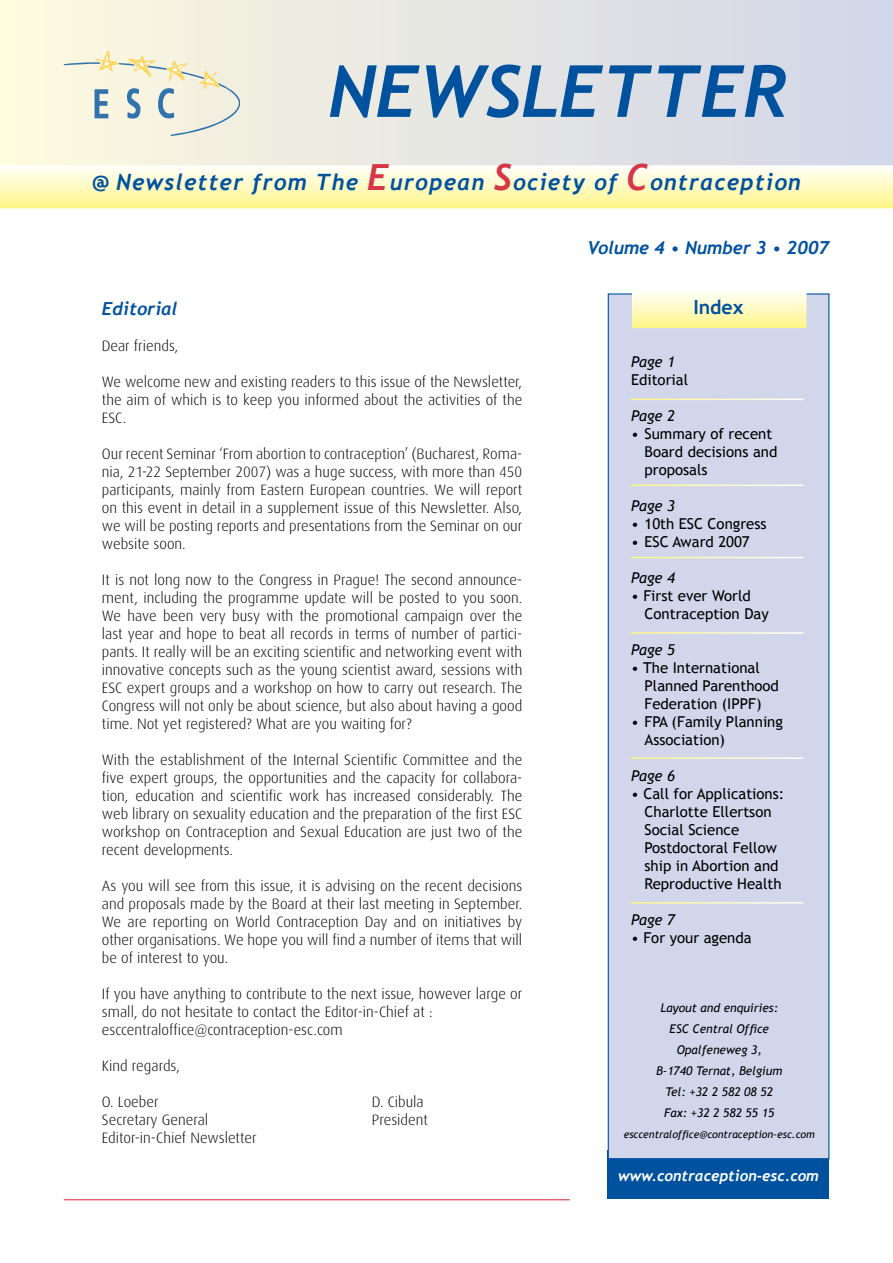
<style>
.page{position:relative;width:893px;height:1263px;background:#fff}
.page>*{position:absolute;margin:0;border:0;box-sizing:border-box;transform-origin:0 0}
.t1{font:italic 700 72px "Trebuchet";color:#00529f}
.t2{font:italic 700 22.5px "Trebuchet";letter-spacing:.05em;color:#00529f}
.t3{font:700 19.5px "Trebuchet MS";color:#00529f}
.t4{font:italic 700 18px "Trebuchet";color:#00529f}
.t5{font:300 15px/18px "Dax";color:#000;text-align:justify}
.t6{font:15px/18px "Trebuchet MS";color:#000}
.t7{font:italic 15px "Trebuchet MS";color:#000}
.t8{font:italic 700 15px "Trebuchet";color:#fff}
.t9{font:italic 12px/21px "Trebuchet MS";color:#000;text-align:center}
.t10{font:italic 10.5px "Trebuchet MS";color:#000}
.s1{font-family:"Trebuchet MS";font-style:normal}
.s2{font-size:36px;color:#d63647}
</style>
<div class="page">
<hr style="left:64px;top:1199px;width:506px;height:1px;background:#d63647">
<div style="left:608px;top:1151px;width:221px;height:48px;background:#00529f"></div>
<svg style="left:0;top:0;width:893px;height:165px;background:#e5e6e3"></svg>
<svg style="left:0;top:165px;width:893px;height:43px;background:#fefac2"></svg>
<div style="left:608px;top:294px;width:221px;height:865px;background:#d1d6eb"></div>
<div style="left:608px;top:293px;width:221px;height:866px;border:1px solid #00529f"></div>
<svg style="left:635px;top:293px;width:168px;height:32px;background:#fffac2"></svg>
<div style="left:632px;top:290px;width:174px;height:38px;border:2px solid #fff"></div>
<svg style="left:64px;top:51px;width:176px;height:85px;background:#e9e9d7"></svg>
<hr style="left:631px;top:399px;width:173px;height:1px;background:#fff">
<hr style="left:631px;top:485px;width:173px;height:1px;background:#fff">
<hr style="left:631px;top:557px;width:173px;height:1px;background:#fff">
<hr style="left:631px;top:632px;width:173px;height:2px;background:#fff">
<hr style="left:631px;top:757px;width:173px;height:2px;background:#fff">
<hr style="left:631px;top:902px;width:173px;height:1px;background:#fff">
<h1 class="t1" style="left:328px;top:49px;width:278px">ne wslette</h1>
<h1 class="t1" style="left:743px;top:49px;width:46px">r</h1>
<h2 class="t2" style="left:92px;top:169px;width:710px"><span class="s1">@</span> Newsletter from The <span class="s2">E</span>uropean <span class="s2">S</span>ociety of <span class="s2">C</span>ontraception</h2>
<p class="t4" style="left:102px;top:298px;width:77px">Editorial</p>
<p class="t5" style="left:102px;top:337px;width:78px">Dear friends,</p>
<p class="t5" style="left:102px;top:373px;width:422px">We welcome new and existing readers to this issue of the Newsletter, the aim of which is to keep you informed about the activities of the ESC.</p>
<p class="t5" style="left:102px;top:445px;width:422px">Our recent Seminar ‘From abortion to contraception’ (Bucharest, Roma&shy;nia, 21-22 September 2007) was a huge success, with more than 450 participants, mainly from Eastern European countries. We will report on this event in detail in a supplement issue of this Newsletter. Also, we will be posting reports and presentations from the Seminar on our website soon.</p>
<p class="t5" style="left:102px;top:571px;width:422px">It is not long now to the Congress in Prague! The second announce&shy;ment, including the programme update will be posted to you soon.<br>We have been very busy with the promotional campaign over the last year and hope to beat all records in terms of number of partici&shy;pants. It really will be an exciting scientific and networking event with innovative concepts such as the young scientist award, sessions with ESC expert groups and a workshop on how to carry out research. The Congress will not only be about science, but also about having a good time. Not yet registered? What are you waiting for?</p>
<p class="t5" style="left:102px;top:751px;width:422px">With the establishment of the Internal Scientific Committee and the five expert groups, the opportunities and the capacity for collabora&shy;tion, education and scientific work has increased considerably. The web library on sexuality education and the preparation of the first ESC workshop on Contraception and Sexual Education are just two of the recent developments.</p>
<p class="t5" style="left:102px;top:877px;width:422px">As you will see from this issue, it is advising on the recent decisions and proposals made by the Board at their last meeting in September.<br>We are reporting on World Contraception Day and on initiatives by other organisations. We hope you will find a number of items that will be of interest to you.</p>
<p class="t5" style="left:102px;top:985px;width:422px;text-align:left">If you have anything to contribute to the next issue, however large or small, do not hesitate to contact the Editor-in-Chief at : esccentraloffice@contraception-esc.com</p>
<p class="t5" style="left:102px;top:1057px;width:80px">Kind regards,</p>
<p class="t5" style="left:102px;top:1093px;width:58px">O. Loeber</p>
<p class="t5" style="left:372px;top:1093px;width:53px">D. Cibula</p>
<p class="t5" style="left:102px;top:1111px;width:108px">Secretary General</p>
<p class="t5" style="left:372px;top:1111px;width:57px">President</p>
<p class="t5" style="left:102px;top:1129px;width:156px">Editor-in-Chief Newsletter</p>
<p class="t4" style="left:587px;top:237px;width:243px">Volume 4 • Number 3 • 2007</p>
<h3 class="t3" style="left:693px;top:295px;width:52px">Index</h3>
<p class="t7" style="left:631px;top:352px;width:45px">Page 1</p>
<p class="t6" style="left:631px;top:370px;width:59px">Editorial</p>
<p class="t7" style="left:631px;top:406px;width:45px">Page 2</p>
<p class="t6" style="left:644px;top:424px;width:134px;text-indent:-14px">• Summary of recent<br>Board decisions and proposals</p>
<p class="t7" style="left:631px;top:496px;width:45px">Page 3</p>
<p class="t6" style="left:631px;top:514px;width:137px">• 10th ESC Congress</p>
<p class="t6" style="left:631px;top:532px;width:120px">• ESC Award 2007</p>
<p class="t7" style="left:631px;top:568px;width:45px">Page 4</p>
<p class="t6" style="left:644px;top:586px;width:126px;text-indent:-14px">• First ever World<br>Contraception Day</p>
<p class="t7" style="left:631px;top:640px;width:45px">Page 5</p>
<p class="t6" style="left:644px;top:658px;width:136px;text-indent:-14px">• The International<br>Planned Parenthood<br>Federation (IPPF)</p>
<p class="t6" style="left:644px;top:712px;width:140px;text-indent:-14px">• FPA (Family Planning<br>Association)</p>
<p class="t7" style="left:631px;top:766px;width:45px">Page 6</p>
<p class="t6" style="left:644px;top:784px;width:141px;text-indent:-14px">• Call for Applications:<br>Charlotte Ellertson<br>Social Science<br>Postdoctoral Fellow ship in Abortion and<br>Reproductive Health</p>
<p class="t7" style="left:631px;top:910px;width:45px">Page 7</p>
<p class="t6" style="left:631px;top:928px;width:122px">• For your agenda</p>
<p class="t9" style="left:656px;top:997px;width:128px">Layout and enquiries:<br>ESC Central Office<br>Opalfeneweg 3,<br>B-1740 Ternat, Belgium<br>Tel: +32 2 582 08 52<br>Fax: +32 2 582 55 15</p>
<p class="t10" style="left:624px;top:1128px;width:193px">esccentraloffice@contraception-esc.com</p>
<p class="t8" style="left:618px;top:1167px;width:202px">www.contraception-esc.com</p>
</div>
